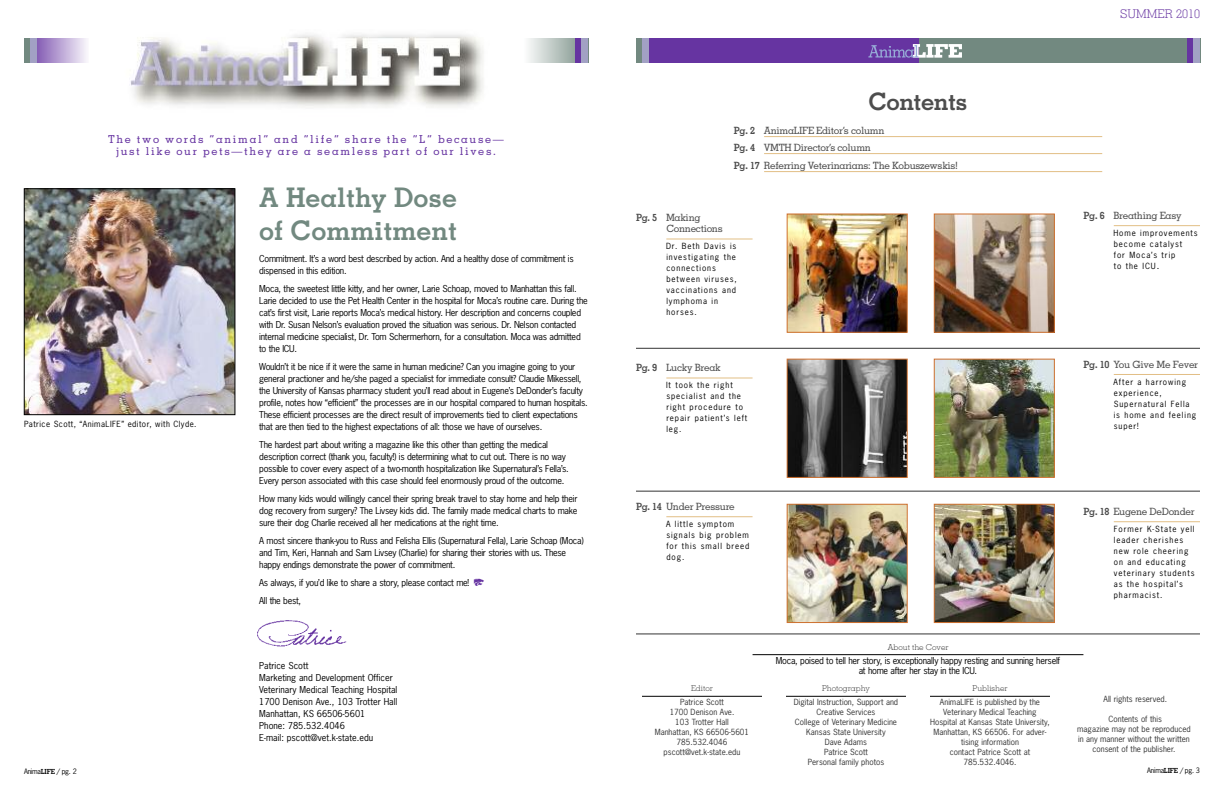
<style>
.page{position:relative;width:1224px;height:792px;background:#fff}
.page>*{position:absolute;margin:0;border:0;box-sizing:border-box;transform-origin:0 0}
.t1{font:700 27px/32.4px "Memphis LT Std";color:#728980}
.t2{font:700 24px "Memphis LT Std";letter-spacing:-.02em;color:#4d4d4d}
.t3{font:300 12px "Memphis LT Std";color:#6634a1}
.t4{font:500 11px/12px "Memphis LT Std";letter-spacing:.15em;color:#6634a1;text-align:center}
.t5{font:500 10px/11px "Memphis LT Std";letter-spacing:-.03em;color:#4d4d4d}
.t6{font:9px/12px "News Gothic Std";letter-spacing:-.03em;color:#000}
.t7{font:9px/12px "News Gothic Std";color:#000}
.t8{font:8px/10px "News Gothic Std";color:#333;text-align:center}
.t9{font:8px/11px "News Gothic Std";letter-spacing:.115em;color:#000}
.t10{font:8px "News Gothic Std";letter-spacing:.055em;color:#000}
.t11{font:300 8px "Memphis LT Std";color:#333}
.t12{font:7px "News Gothic Std";letter-spacing:-.03em;color:#000}
.s1{font-family:"Memphis LT Std";font-weight:700}
.s2{font-family:"Willie";color:#6634a1}
.s3{font-weight:700}
.s4{font-size:9px}
</style>
<div class="page">
<img style="left:130px;top:34px;width:354px;height:74px">
<svg style="left:528px;top:38px;width:47px;height:24px"></svg>
<svg style="left:37px;top:38px;width:50px;height:24px"></svg>
<hr style="left:642px;top:696px;width:120px;height:1px;background:#000">
<hr style="left:786px;top:696px;width:120px;height:1px;background:#000">
<hr style="left:930px;top:696px;width:120px;height:1px;background:#000">
<div style="left:918px;top:38px;width:282px;height:25px;background:#728980"></div>
<div style="left:636px;top:38px;width:282px;height:25px;background:#6634a1"></div>
<svg style="left:868px;top:44px;width:94px;height:14px"></svg>
<img style="left:936px;top:506px;width:117px;height:115px">
<div style="left:934px;top:504px;width:121px;height:119px;border:1px solid #ce7130"></div>
<hr style="left:1114px;top:521px;width:86px;height:1px;background:#e2bf86">
<div style="left:636px;top:38px;width:6px;height:25px;background:#728980"></div>
<div style="left:642px;top:38px;width:7px;height:25px;background:#a2a1c4"></div>
<div style="left:1187px;top:38px;width:7px;height:25px;background:#6634a1"></div>
<div style="left:1194px;top:38px;width:6px;height:25px;background:#a2a1c4"></div>
<hr style="left:636px;top:348px;width:564px;height:1px;background:#333">
<hr style="left:753px;top:654px;width:330px;height:1px;background:#000">
<img style="left:789px;top:216px;width:117px;height:115px">
<div style="left:787px;top:214px;width:121px;height:119px;border:1px solid #ce7130"></div>
<img style="left:789px;top:361px;width:117px;height:115px">
<div style="left:787px;top:359px;width:121px;height:119px;border:1px solid #ce7130"></div>
<hr style="left:666px;top:378px;width:87px;height:1px;background:#e2bf86">
<hr style="left:666px;top:239px;width:87px;height:1px;background:#e2bf86">
<hr style="left:636px;top:491px;width:564px;height:1px;background:#333">
<img style="left:936px;top:216px;width:117px;height:115px">
<div style="left:934px;top:214px;width:121px;height:119px;border:1px solid #ce7130"></div>
<img style="left:936px;top:361px;width:117px;height:115px">
<div style="left:934px;top:359px;width:121px;height:119px;border:1px solid #ce7130"></div>
<hr style="left:1114px;top:225px;width:86px;height:1px;background:#e2bf86">
<hr style="left:636px;top:634px;width:564px;height:1px;background:#333">
<img style="left:789px;top:506px;width:117px;height:115px">
<div style="left:787px;top:504px;width:121px;height:119px;border:1px solid #ce7130"></div>
<hr style="left:764px;top:136px;width:338px;height:1px;background:#e2bf86">
<hr style="left:764px;top:153px;width:338px;height:1px;background:#e2bf86">
<hr style="left:764px;top:171px;width:338px;height:1px;background:#e2bf86">
<div style="left:24px;top:38px;width:6px;height:24px;background:#728980"></div>
<div style="left:30px;top:38px;width:7px;height:24px;background:#a2a1c4"></div>
<div style="left:575px;top:38px;width:7px;height:24px;background:#6634a1"></div>
<div style="left:582px;top:38px;width:6px;height:24px;background:#a2a1c4"></div>
<hr style="left:666px;top:516px;width:87px;height:1px;background:#e2bf86">
<img style="left:26px;top:191px;width:207px;height:222px">
<div style="left:24px;top:189px;width:211px;height:226px;border:1px solid #000"></div>
<img style="left:257px;top:620px;width:90px;height:27px">
<hr style="left:1114px;top:374px;width:86px;height:1px;background:#e2bf86">
<p class="t4" style="left:108px;top:135px;width:397px">The two words “animal” and “life” share the “L” because— just like our pets—they are a seamless part of our lives.</p>
<p class="t10" style="left:24px;top:420px;width:174px">Patrice Scott, “AnimaLIFE” editor, with Clyde.</p>
<p class="t12" style="left:24px;top:767px;width:54px">Anima<span class="s1">LIFE</span> / pg. 2</p>
<h1 class="t1" style="left:259px;top:184px;width:199px">A Healthy Dose of Commitment</h1>
<p class="t6" style="left:259px;top:253px;width:316px">Commitment. It’s a word best described by action. And a healthy dose of commitment is dispensed in this edition.</p>
<p class="t6" style="left:259px;top:283px;width:330px">Moca, the sweetest little kitty, and her owner, Larie Schoap, moved to Manhattan this fall.<br>Larie decided to use the Pet Health Center in the hospital for Moca’s routine care. During the cat’s first visit, Larie reports Moca’s medical history. Her description and concerns coupled with Dr. Susan Nelson’s evaluation proved the situation was serious. Dr. Nelson contacted internal medicine specialist, Dr. Tom Schermerhorn, for a consultation. Moca was admitted to the ICU.</p>
<p class="t6" style="left:259px;top:361px;width:330px">Wouldn’t it be nice if it were the same in human medicine? Can you imagine going to your general practioner and he/she paged a specialist for immediate consult? Claudie Mikessell, the University of Kansas pharmacy student you’ll read about in Eugene’s DeDonder’s faculty profile, notes how “efficient” the processes are in our hospital compared to human hospitals.<br>These efficient processes are the direct result of improvements tied to client expectations that are then tied to the highest expectations of all: those we have of ourselves.</p>
<p class="t6" style="left:259px;top:439px;width:311px">The hardest part about writing a magazine like this other than getting the medical description correct (thank you, faculty!) is determining what to cut out. There is no way possible to cover every aspect of a two-month hospitalization like Supernatural’s Fella’s.<br>Every person associated with this case should feel enormously proud of the outcome.</p>
<p class="t6" style="left:259px;top:493px;width:320px;text-align:justify">How many kids would willingly cancel their spring break travel to stay home and help their dog recovery from surgery? The Livsey kids did. The family made medical charts to make sure their dog Charlie received all her medications at the right time.</p>
<p class="t6" style="left:259px;top:535px;width:326px">A most sincere thank-you to Russ and Felisha Ellis (Supernatural Fella), Larie Schoap (Moca) and Tim, Keri, Hannah and Sam Livsey (Charlie) for sharing their stories with us. These happy endings demonstrate the power of commitment.</p>
<p class="t6" style="left:259px;top:574px;width:227px;line-height:18px">As always, if you’d like to share a story, please contact me! <span class="s2">W<br></span>All the best,</p>
<p class="t7" style="left:259px;top:660px;width:140px">Patrice Scott<br>Marketing and Development Officer<br>Veterinary Medical Teaching Hospital<br>1700 Denison Ave., 103 Trotter Hall<br>Manhattan, KS 66506-5601<br>Phone: 785.532.4046<br>E-mail: pscott@vet.k-state.edu</p>
<h3 class="t3" style="left:1120px;top:10px;width:81px">SUMMER 2010</h3>
<h2 class="t2" style="left:868px;top:93px;width:101px">Contents</h2>
<p class="t5" style="left:734px;top:122px;width:152px;line-height:17px"><span class="s3">Pg. 2</span> AnimaLIFE Editor’s column<br><span class="s3">Pg. 4</span> VMTH Director’s column</p>
<p class="t5" style="left:734px;top:160px;width:226px"><span class="s3">Pg. 17</span> Referring Veterinarians: The Kobuszewskis!</p>
<p class="t5" style="left:666px;top:213px;width:58px;text-indent:-30px"><span class="s3">Pg. 5</span> Making<br>Connections</p>
<p class="t9" style="left:666px;top:241px;width:72px">Dr. Beth Davis is investigating the connections between viruses, vaccinations and lymphoma in horses.</p>
<p class="t5" style="left:636px;top:363px;width:86px"><span class="s3">Pg. 9</span> Lucky Break</p>
<p class="t9" style="left:666px;top:380px;width:83px">It took the right specialist and the right procedure to repair patient’s left leg.</p>
<p class="t5" style="left:1083px;top:211px;width:100px"><span class="s3">Pg. 6</span> Breathing Easy</p>
<p class="t9" style="left:1113px;top:228px;width:86px">Home improvements become catalyst<br>for Moca’s trip<br>to the ICU<span class="s4">.</span></p>
<p class="t5" style="left:1083px;top:360px;width:116px"><span class="s3">Pg. 10</span> You Give Me Fever</p>
<p class="t9" style="left:1113px;top:376px;width:84px">After a harrowing experience,<br>Supernatural Fella is home and feeling super!</p>
<p class="t5" style="left:636px;top:502px;width:100px"><span class="s3">Pg. 14</span> Under Pressure</p>
<p class="t9" style="left:666px;top:519px;width:85px">A little symptom signals big problem for this small breed dog.</p>
<p class="t11" style="left:887px;top:644px;width:63px">About the Cover</p>
<p class="t6" style="left:776px;top:656px;width:286px;line-height:10px;text-align:center">Moca, poised to tell her story, is exceptionally happy resting and sunning herself at home after her stay in the ICU.</p>
<p class="t5" style="left:1083px;top:507px;width:113px"><span class="s3">Pg. 18</span> Eugene DeDonder</p>
<p class="t9" style="left:1114px;top:524px;width:82px">Former K-State yell leader cherishes new role cheering on and educating veterinary students as the hospital’s pharmacist.</p>
<p class="t11" style="left:691px;top:686px;width:23px">Editor</p>
<p class="t8" style="left:655px;top:698px;width:96px">Patrice Scott<br>1700 Denison Ave.<br>103 Trotter Hall<br>Manhattan, KS 66506-5601<br>785.532.4046 pscott@vet.k-state.edu</p>
<p class="t11" style="left:822px;top:686px;width:50px">Photography</p>
<p class="t8" style="left:794px;top:698px;width:106px">Digital Instruction, Support and<br>Creative Services<br>College of Veterinary Medicine<br>Kansas State University<br>Dave Adams<br>Patrice Scott<br>Personal family photos</p>
<p class="t11" style="left:972px;top:686px;width:37px">Publisher</p>
<p class="t8" style="left:930px;top:698px;width:121px">AnimaLIFE is published by the<br>Veterinary Medical Teaching<br>Hospital at Kansas State University,<br>Manhattan, KS 66506. For adver&shy;tising information<br>contact Patrice Scott at<br>785.532.4046.</p>
<p class="t8" style="left:1104px;top:694px;width:65px">All rights reserved.</p>
<p class="t8" style="left:1077px;top:714px;width:115px">Contents of this<br>magazine may not be reproduced in any manner without the written consent of the publisher.</p>
<p class="t12" style="left:1147px;top:767px;width:54px">Anima<span class="s1">LIFE</span> / pg. 3</p>
</div>
